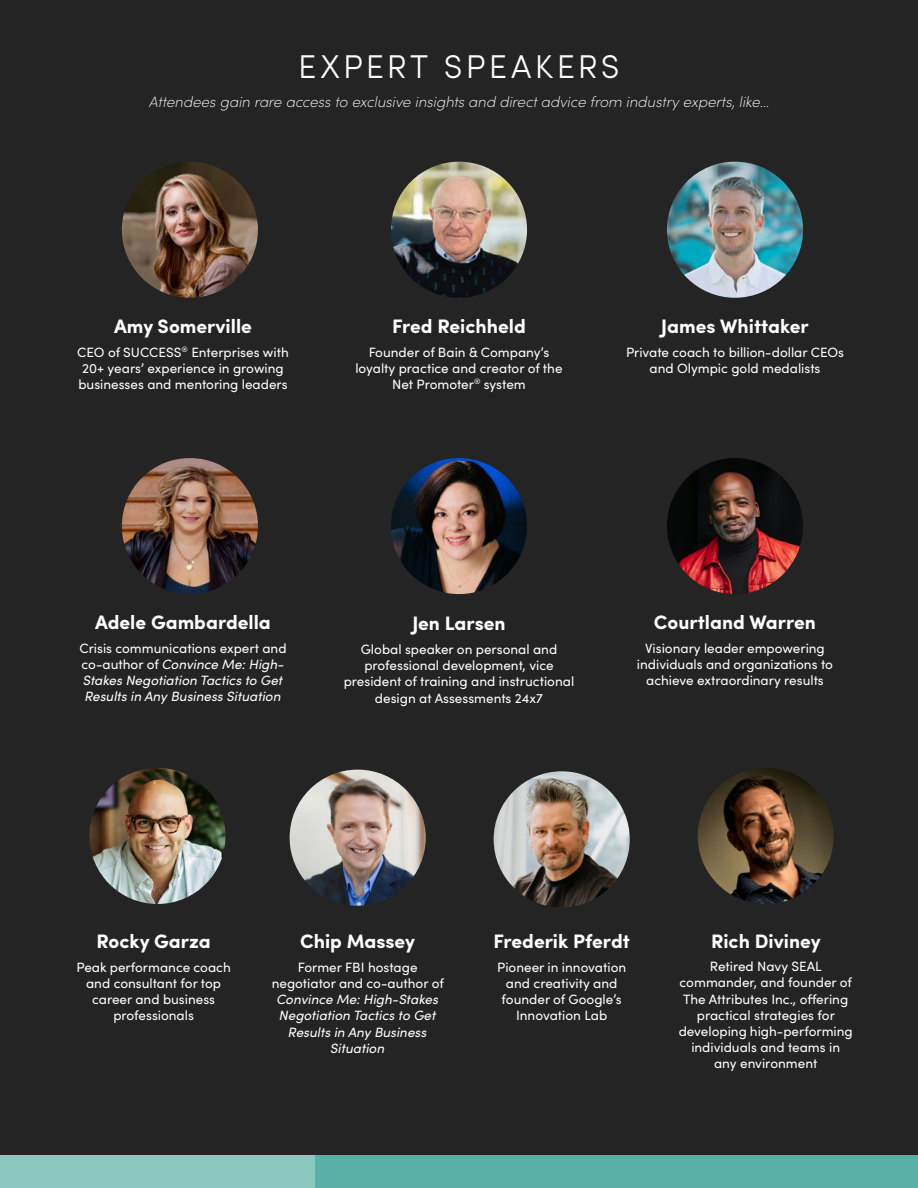
<style>
.page{position:relative;width:918px;height:1188px;background:#fff}
.page>*{position:absolute;margin:0;border:0;box-sizing:border-box;transform-origin:0 0}
.t1{font:300 33px "Sofia Pro";letter-spacing:.09em;color:#fff}
.t2{font:700 19.5px "Sofia Pro";color:#fff}
.t3{font:italic 200 15px "Sofia Pro";color:#fff}
.t4{font:13.5px/16.2px "Sofia Pro";color:#fff;text-align:center}
.t5{font:italic 13.5px/16.2px "Sofia Pro";color:#fff;text-align:center}
.s1{font-style:normal}
</style>
<div class="page">
<div style="left:0;top:0;width:918px;height:1155px;background:#242424"></div>
<div style="left:0;top:1155px;width:918px;height:33px;background:#59b0a6"></div>
<div style="left:0;top:1155px;width:315px;height:33px;background:#8cc7bd"></div>
<img style="left:122px;top:162px;width:136px;height:136px;border-radius:68px">
<img style="left:122px;top:458px;width:136px;height:136px;border-radius:68px">
<img style="left:89px;top:768px;width:137px;height:136px;border-radius:68px">
<img style="left:391px;top:162px;width:136px;height:136px;border-radius:68px">
<img style="left:391px;top:458px;width:136px;height:136px;border-radius:68px">
<img style="left:290px;top:770px;width:136px;height:136px;border-radius:68px">
<img style="left:667px;top:162px;width:136px;height:136px;border-radius:68px">
<img style="left:667px;top:458px;width:136px;height:136px;border-radius:68px">
<img style="left:494px;top:771px;width:136px;height:136px;border-radius:68px">
<img style="left:698px;top:768px;width:136px;height:136px;border-radius:68px">
<h1 class="t1" style="left:298px;top:42px;width:323px">EXPERT SPEAKERS</h1>
<p class="t3" style="left:149px;top:91px;width:622px">Attendees gain rare access to exclusive insights and direct advice from industry experts, like…</p>
<h2 class="t2" style="left:114px;top:311px;width:139px">Amy Somerville</h2>
<p class="t4" style="left:77px;top:343px;width:213px;text-align:left">CEO of SUCCESS<sup>®</sup> Enterprises with<br>20+ years’ experience in growing businesses and mentoring leaders</p>
<h2 class="t2" style="left:392px;top:311px;width:135px">Fred Reichheld</h2>
<p class="t4" style="left:355px;top:343px;width:209px">Founder of Bain &amp; Company’s loyalty practice and creator of the<br>Net Promoter<sup>®</sup> system</p>
<h2 class="t2" style="left:661px;top:311px;width:149px">James Whittaker</h2>
<p class="t4" style="left:626px;top:343px;width:219px">Private coach to billion-dollar CEOs and Olympic gold medalists</p>
<h2 class="t2" style="left:95px;top:607px;width:177px">Adele Gambardella</h2>
<p class="t5" style="left:79px;top:639px;width:209px;text-align:left"><span class="s1">Crisis communications expert and co-author of</span> Convince Me: High-Stakes Negotiation Tactics to Get Results in Any Business Situation</p>
<h2 class="t2" style="left:412px;top:609px;width:95px">Jen Larsen</h2>
<p class="t4" style="left:344px;top:640px;width:232px">Global speaker on personal and professional development, vice president of training and instructional design at Assessments 24x7</p>
<h2 class="t2" style="left:654px;top:607px;width:164px">Courtland Warren</h2>
<p class="t4" style="left:637px;top:639px;width:198px">Visionary leader empowering individuals and organizations to achieve extraordinary results</p>
<h2 class="t2" style="left:96px;top:926px;width:116px">Rocky Garza</h2>
<p class="t4" style="left:76px;top:958px;width:156px">Peak performance coach and consultant for top career and business professionals</p>
<h2 class="t2" style="left:300px;top:926px;width:116px">Chip Massey</h2>
<p class="t4" style="left:272px;top:958px;width:174px">Former FBI hostage negotiator and co-author of</p>
<p class="t5" style="left:277px;top:991px;width:163px">Convince Me: High-Stakes<br>Negotiation Tactics to Get<br>Results in Any Business<br>Situation</p>
<h2 class="t2" style="left:494px;top:926px;width:138px">Frederik Pferdt</h2>
<p class="t4" style="left:497px;top:958px;width:131px">Pioneer in innovation and creativity and founder of Google’s<br>Innovation Lab</p>
<h2 class="t2" style="left:711px;top:926px;width:111px">Rich Diviney</h2>
<p class="t4" style="left:679px;top:958px;width:176px">Retired Navy SEAL commander, and founder of<br>The Attributes Inc., offering practical strategies for developing high-performing individuals and teams in any environment</p>
</div>
